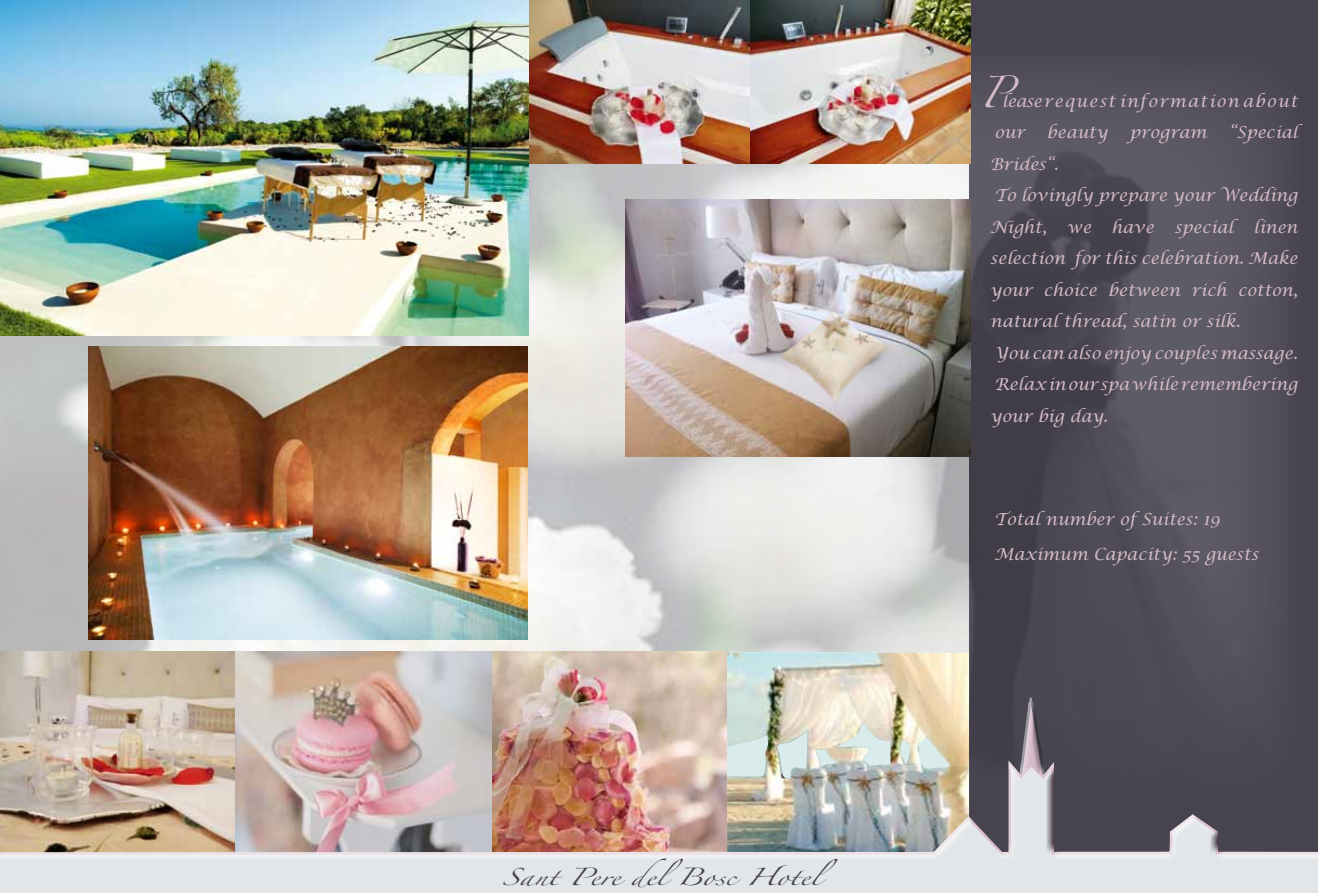
<style>
.page{position:relative;width:1319px;height:893px;background:#fff}
.page>*{position:absolute;margin:0;border:0;box-sizing:border-box;transform-origin:0 0}
.t1{font:28.35px "Zapfino";color:#d6bbc8}
.t2{font:italic 16.5px/31.5px "Lucida Calligraphy";color:#d6bbc8}
.t3{font:italic 16.5px/31.5px "Lucida Calligraphy";letter-spacing:.08em;color:#d6bbc8}
.t4{font:15.6px "Zapfino";color:#474450;scale:1.33 1}
</style>
<div class="page">
<img style="left:0;top:0;width:535px;height:652px">
<div style="left:968px;top:0;width:349px;height:893px;background:#474450"></div>
<img style="left:535px;top:43px;width:739px;height:652px">
<img style="left:234px;top:652px;width:493px;height:43px">
<img style="left:626px;top:200px;width:344px;height:257px">
<img style="left:776px;top:309px;width:116px;height:97px">
<img style="left:0;top:652px;width:234px;height:43px">
<img style="left:529px;top:0;width:441px;height:164px">
<img style="left:0;top:0;width:528px;height:335px">
<img style="left:727px;top:653px;width:241px;height:42px">
<div style="left:0;top:695px;width:1317px;height:198px;background:#000;opacity:.75"></div>
<img style="left:88px;top:347px;width:439px;height:293px">
<p class="t4" style="left:502px;top:871px;width:253px">Sant Pere delBosc Hotel</p>
<h1 class="t1" style="left:979px;top:80px;width:31px">P</h1>
<p class="t3" style="left:994px;top:86px;width:305px;text-indent:8px">lease request information about our</p>
<p class="t2" style="left:1046px;top:117px;width:62px">beauty</p>
<p class="t2" style="left:1129px;top:117px;width:79px">program</p>
<p class="t2" style="left:1228px;top:117px;width:70px">“Special</p>
<p class="t2" style="left:990px;top:149px;width:309px">Brides“.<br>To lovingly prepare your Wedding<br>Night, we have special linen selection for this celebration. Make your choice between rich cotton, natural thread, satin or silk.<br>You can also enjoy couples massage.<br>Relax in our spa while remembering your big day.</p>
<p class="t2" style="left:994px;top:503px;width:265px;line-height:34.5px">Total number of Suites: 19<br>Maximum Capacity: 55 guests</p>
</div>
